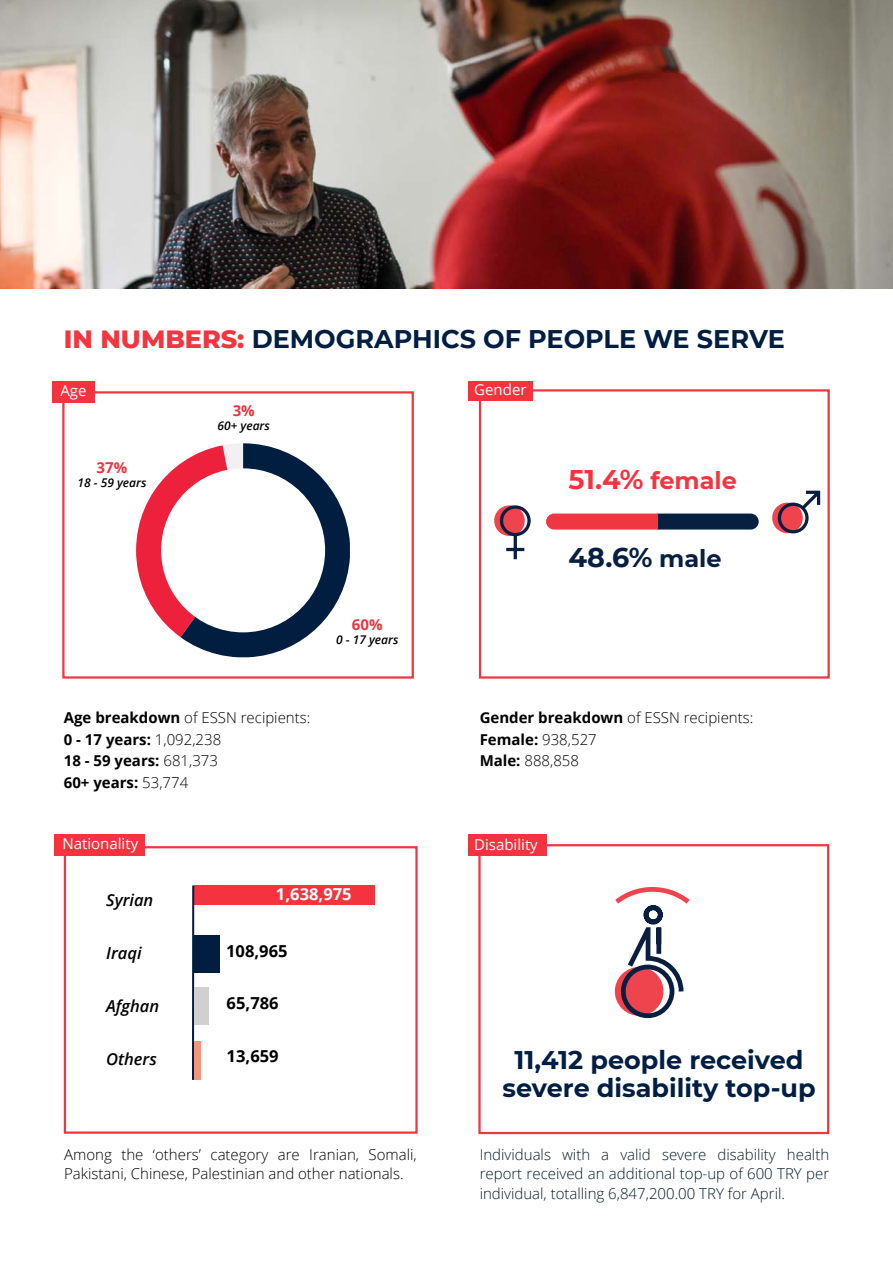
<style>
.page{position:relative;width:893px;height:1263px;background:#fff}
.page>*{position:absolute;margin:0;border:0;box-sizing:border-box;transform-origin:0 0}
.t1{font:700 27px "Montserrat";color:#f5333f}
.t2{font:700 27px "Montserrat";color:#072040}
.t3{font:700 25.5px/28.5px "Montserrat";color:#001e42;text-align:center}
.t4{font:700 25.5px "Montserrat";color:#001e41}
.t5{font:700 24px "Montserrat";color:#ef3742}
.t6{font:700 24px "Montserrat";color:#072040}
.t7{font:italic 600 16.5px "Open Sans";color:#000}
.t8{font:700 16.5px "Open Sans";color:#000}
.t9{font:700 16.5px "Open Sans";color:#fff}
.t10{font:300 15px/21.8px "Open Sans";color:#000}
.t11{font:300 15px/19.5px "Open Sans";color:#071d23}
.t12{font:700 15px/21.8px "Open Sans";color:#000}
.t13{font:15px "Open Sans";color:#fff}
.t14{font:700 15px "Open Sans";color:#ef3340}
.t15{font:italic 600 12px "Open Sans";color:#000101}
.s1{font-weight:800;color:#f33540}
.s2{font-weight:300}
.s3{font-weight:700}
</style>
<div class="page">
<div style="left:478px;top:844px;width:351px;height:290px;border:2px solid #ef3742"></div>
<div style="left:468px;top:835px;width:78px;height:21px;background:#f5333f"></div>
<svg style="left:614px;top:887px;width:76px;height:132px"></svg>
<div style="left:64px;top:846px;width:354px;height:288px;border:2px solid #ef3742"></div>
<div style="left:54px;top:835px;width:91px;height:21px;background:#f5333f"></div>
<div style="left:194px;top:885px;width:181px;height:20px;background:#f5333f"></div>
<hr style="left:192px;top:885px;width:2px;height:195px;background:#001e42">
<div style="left:194px;top:935px;width:26px;height:38px;background:#011e41"></div>
<div style="left:194px;top:987px;width:14px;height:38px;background:#d2d0cf"></div>
<div style="left:194px;top:1042px;width:6px;height:38px;background:#f6937b"></div>
<div style="left:479px;top:389px;width:351px;height:290px;border:2px solid #ef3742"></div>
<div style="left:468px;top:381px;width:65px;height:19px;background:#f5333f"></div>
<svg style="left:494px;top:505px;width:37px;height:55px"></svg>
<svg style="left:772px;top:490px;width:49px;height:44px"></svg>
<svg style="left:546px;top:513px;width:213px;height:17px;background:#8a3c4f"></svg>
<div style="left:62px;top:391px;width:352px;height:288px;border:2px solid #ef3742"></div>
<div style="left:52px;top:381px;width:43px;height:22px;background:#f5333f"></div>
<svg style="left:136px;top:443px;width:214px;height:214px"></svg>
<img style="left:0;top:0;width:893px;height:288px">
<h2 class="t4" style="left:64px;top:320px;width:722px"><span class="s1">IN NUMBERS:</span> DEMOGRAPHICS OF PEOPLE WE SERVE</h2>
<p class="t13" style="left:60px;top:381px;width:28px">Age</p>
<p class="t14" style="left:97px;top:457px;width:32px">37%</p>
<p class="t15" style="left:77px;top:474px;width:71px">18 - 59 years</p>
<p class="t14" style="left:233px;top:400px;width:24px">3%</p>
<p class="t15" style="left:218px;top:418px;width:54px">60+ years</p>
<p class="t14" style="left:352px;top:614px;width:32px">60%</p>
<p class="t15" style="left:336px;top:631px;width:64px">-0 17 years</p>
<p class="t13" style="left:474px;top:380px;width:54px">Gender</p>
<h1 class="t1" style="left:568px;top:460px;width:77px">51.4%</h1>
<h3 class="t5" style="left:650px;top:463px;width:88px">female</h3>
<h1 class="t2" style="left:568px;top:538px;width:86px">48.6%</h1>
<h3 class="t6" style="left:659px;top:541px;width:64px">male</h3>
<p class="t12" style="left:64px;top:706px;width:248px">Age breakdown <span class="s2">of ESSN recipients:<br></span>-0 17 years: <span class="s2">1,092,238<br></span>18 - 59 years: <span class="s2">681,373<br></span>60+ years: <span class="s2">53,774</span></p>
<p class="t10" style="left:480px;top:706px;width:275px"><span class="s3">Gender breakdown</span> of ESSN recipients:<br><span class="s3">Female:</span> 938,527<br><span class="s3">Male:</span> 888,858</p>
<p class="t13" style="left:62px;top:833px;width:77px">Nationality</p>
<p class="t7" style="left:106px;top:889px;width:49px">Syrian</p>
<p class="t7" style="left:106px;top:942px;width:37px">Iraqi</p>
<p class="t7" style="left:106px;top:995px;width:55px">Afghan</p>
<p class="t7" style="left:106px;top:1048px;width:52px">Others</p>
<p class="t9" style="left:276px;top:883px;width:77px">1,638,975</p>
<p class="t8" style="left:226px;top:940px;width:63px">108,965</p>
<p class="t8" style="left:227px;top:991px;width:53px">65,786</p>
<p class="t8" style="left:227px;top:1045px;width:53px">13,659</p>
<p class="t13" style="left:474px;top:834px;width:65px">Disability</p>
<h2 class="t3" style="left:503px;top:1044px;width:315px">11,412 people received severe disability top-up</h2>
<p class="t10" style="left:64px;top:1144px;width:341px;line-height:19.5px">Among<br>Pakistani, Chinese, Palestinian and other nationals.</p>
<p class="t11" style="left:787px;top:1144px;width:44px">health</p>
<p class="t10" style="left:121px;top:1143px;width:24px">the</p>
<p class="t10" style="left:153px;top:1143px;width:50px">‘others’</p>
<p class="t10" style="left:369px;top:1143px;width:50px">Somali,</p>
<p class="t11" style="left:480px;top:1144px;width:351px">Individuals<br>report received an additional top-up of 600 TRY per individual, totalling 6,847,200.00 TRY for April.</p>
<p class="t11" style="left:562px;top:1144px;width:30px">with</p>
<p class="t11" style="left:620px;top:1144px;width:32px">valid</p>
<p class="t11" style="left:717px;top:1144px;width:60px">disability</p>
<p class="t10" style="left:309px;top:1143px;width:51px">Iranian,</p>
<p class="t10" style="left:211px;top:1143px;width:59px">category</p>
<p class="t10" style="left:278px;top:1143px;width:24px">are</p>
<p class="t11" style="left:662px;top:1144px;width:46px">severe</p>
<p class="t11" style="left:601px;top:1144px;width:9px">a</p>
</div>
